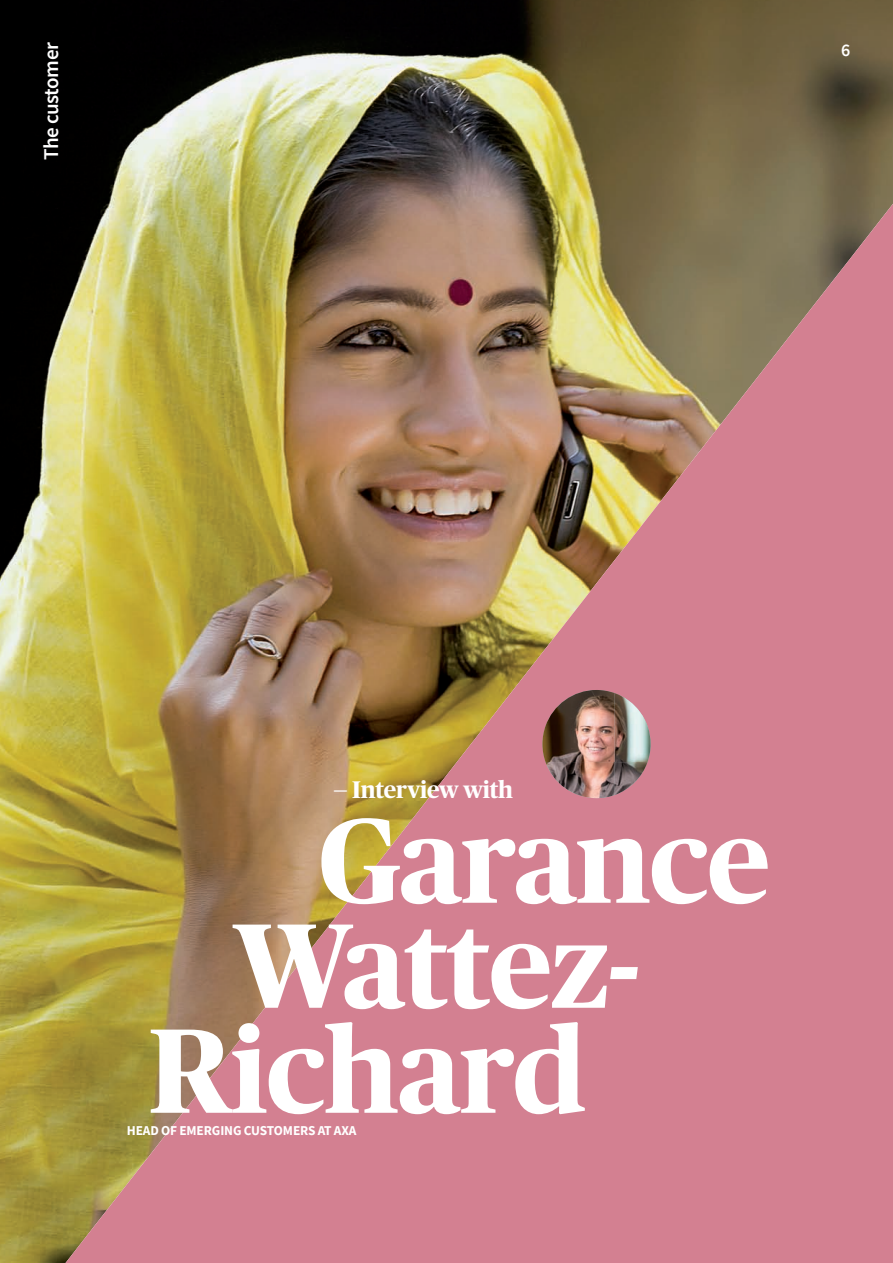
<style>
.page{position:relative;width:893px;height:1263px;background:#fff}
.page>*{position:absolute;margin:0;border:0;box-sizing:border-box;transform-origin:0 0}
.t1{font:700 120px/105px "Publico Headline";letter-spacing:-.01em;color:#fff}
.t2{font:700 24px "Publico Headline";letter-spacing:-.01em;color:#fff}
.t3{font:600 21px "Source Sans Pro";letter-spacing:-.025em;color:#fff}
.t4{font:600 18px "Source Sans Pro";color:#fff}
.t5{font:700 13.5px "Source Sans Pro";letter-spacing:-.01em;color:#fff}
</style>
<div class="page">
<img style="left:0;top:0;width:893px;height:1263px">
<img style="left:49px;top:177px;width:844px;height:1086px">
<img style="left:545px;top:690px;width:70px;height:36px">
<img style="left:614px;top:693px;width:37px;height:69px">
<img style="left:542px;top:726px;width:73px;height:36px">
<img style="left:545px;top:762px;width:70px;height:36px">
<img style="left:614px;top:762px;width:33px;height:33px">
<p class="t3" style="left:38px;top:160px;width:119px;rotate:-90deg">The customer</p>
<p class="t4" style="left:841px;top:39px;width:11px">6</p>
<p class="t2" style="left:333px;top:772px;width:181px">— Interview with</p>
<p class="t1" style="left:233px;top:801px;width:539px;text-indent:86px">Garance<br>Wattez-</p>
<p class="t1" style="left:149px;top:1011px;width:439px">Richard</p>
<p class="t5" style="left:127px;top:1122px;width:231px">HEAD OF EMERGING CUSTOMERS AT AXA</p>
</div>
